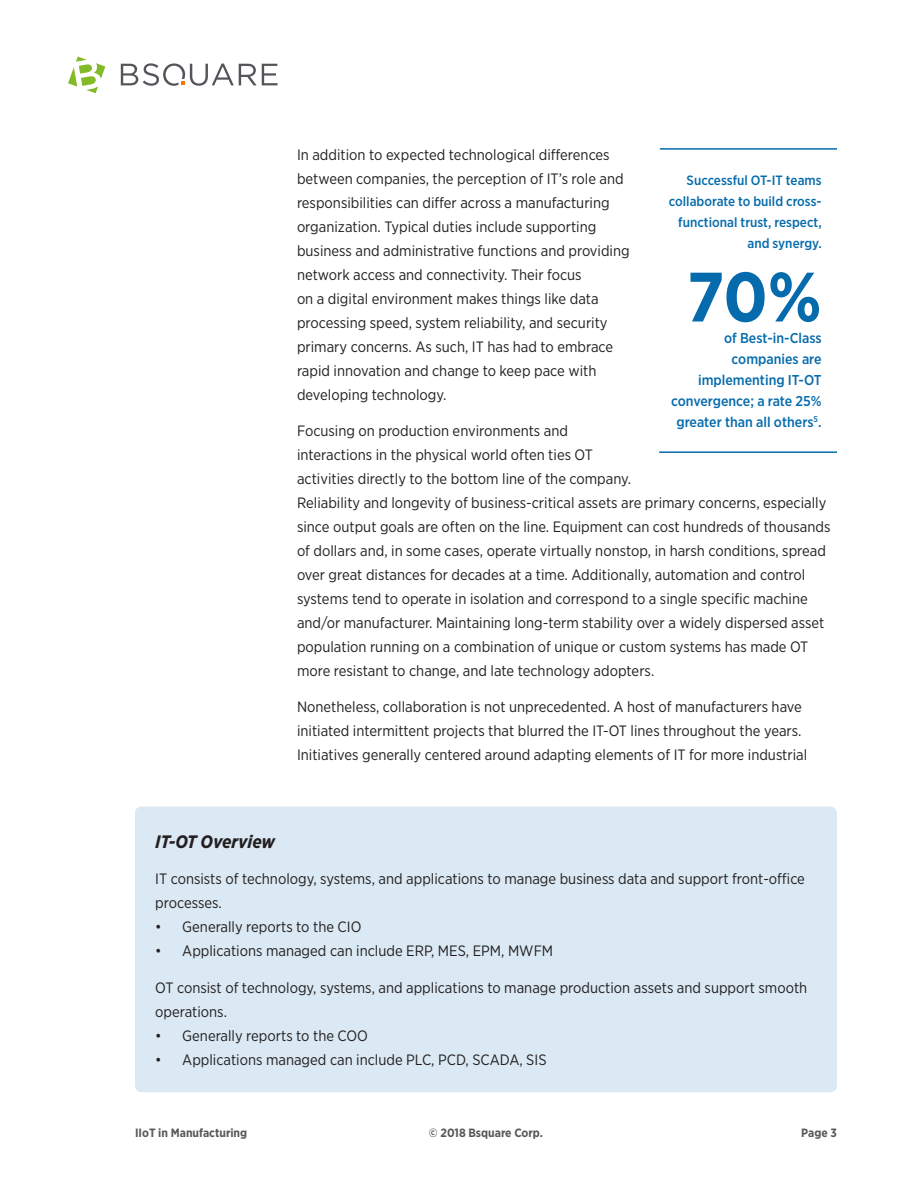
<style>
.page{position:relative;width:918px;height:1188px;background:#fff}
.page>*{position:absolute;margin:0;border:0;box-sizing:border-box;transform-origin:0 0}
.Bullet_List{font:700 69.75px "Gotham Narrow";color:#056bac}
.t1{font:italic 700 18px "Gotham Narrow";color:#231f20}
.Bullet_List-2{font:15px/24px "Gotham Narrow";color:#231f20}
.Bullet_List-3{font:500 14.25px/21px "Gotham Narrow";color:#056bac;text-align:right}
.t2{font:500 13.5px/21px "Gotham Narrow";color:#056bac;text-align:right}
.t3{font:700 12px "Gotham Narrow";color:#57585a}
</style>
<div class="page">
<svg style="left:121px;top:63px;width:157px;height:23px"></svg>
<svg style="left:68px;top:57px;width:37px;height:36px"></svg>
<div style="left:135px;top:807px;width:702px;height:285px;background:#dae9f3;border-radius:7px"></div>
<hr style="left:660px;top:148px;width:177px;height:2px;background:#056bac">
<hr style="left:659px;top:451px;width:178px;height:2px;background:#056bac">
<p class="Bullet_List-2" style="left:297px;top:143px;width:334px">In addition to expected technological differences between companies, the perception of IT’s role and responsibilities can differ across a manufacturing organization. Typical duties include supporting business and administrative functions and providing network access and connectivity. Their focus<br>on a digital environment makes things like data processing speed, system reliability, and security primary concerns. As such, IT has had to embrace rapid innovation and change to keep pace with developing technology.</p>
<p class="Bullet_List-2" style="left:297px;top:419px;width:535px">Focusing on production environments and<br>interactions in the physical world often ties OT<br>activities directly to the bottom line of the company.<br>Reliability and longevity of business-critical assets are primary concerns, especially since output goals are often on the line. Equipment can cost hundreds of thousands of dollars and, in some cases, operate virtually nonstop, in harsh conditions, spread over great distances for decades at a time. Additionally, automation and control systems tend to operate in isolation and correspond to a single specific machine and/or manufacturer. Maintaining long-term stability over a widely dispersed asset population running on a combination of unique or custom systems has made OT more resistant to change, and late technology adopters.</p>
<p class="Bullet_List-2" style="left:297px;top:695px;width:512px">Nonetheless, collaboration is not unprecedented. A host of manufacturers have initiated intermittent projects that blurred the IT-OT lines throughout the years.<br>Initiatives generally centered around adapting elements of IT for more industrial</p>
<p class="t2" style="left:669px;top:170px;width:154px">Successful OT-IT teams collaborate to build cross&shy;functional trust, respect, and synergy.</p>
<p class="Bullet_List" style="left:687px;top:252px;width:136px">70%</p>
<p class="Bullet_List-3" style="left:671px;top:327px;width:152px">of Best-in-Class companies are implementing IT-OT convergence; a rate 25% greater than all others<sup>5</sup>.</p>
<p class="t1" style="left:155px;top:830px;width:121px">IT-OT Overview</p>
<p class="Bullet_List-2" style="left:155px;top:866px;width:651px">IT consists of technology, systems, and applications to manage business data and support front-office processes.</p>
<p class="Bullet_List-2" style="left:155px;top:914px;width:208px">• Generally reports to the CIO</p>
<p class="Bullet_List-2" style="left:155px;top:938px;width:399px">• Applications managed can include ERP, MES, EPM, MWFM</p>
<p class="Bullet_List-2" style="left:155px;top:976px;width:654px">OT consist of technology, systems, and applications to manage production assets and support smooth operations.</p>
<p class="Bullet_List-2" style="left:155px;top:1024px;width:214px">• Generally reports to the COO</p>
<p class="Bullet_List-2" style="left:155px;top:1048px;width:393px">• Applications managed can include PLC, PCD, SCADA, SIS</p>
<p class="t3" style="left:135px;top:1125px;width:114px">IIoT in Manufacturing</p>
<p class="t3" style="left:429px;top:1125px;width:116px">© 2018 Bsquare Corp.</p>
<p class="t3" style="left:801px;top:1125px;width:37px">Page 3</p>
</div>
